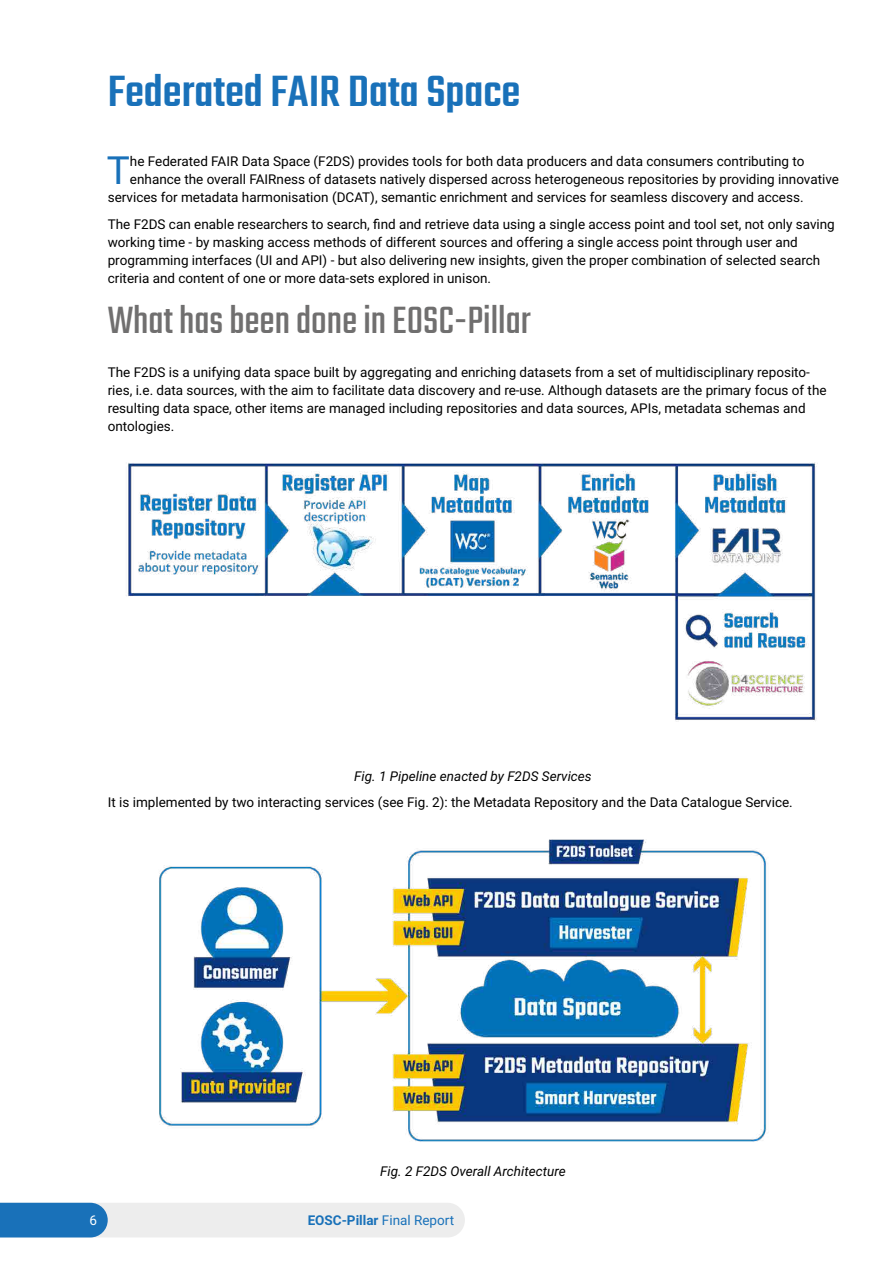
<style>
.page{position:relative;width:893px;height:1263px;background:#fff}
.page>*{position:absolute;margin:0;border:0;box-sizing:border-box;transform-origin:0 0}
.t1{font:500 48px "Teko";color:#1971b9}
.t2{font:42px "Teko";color:#706f6f}
.t3{font:38.85px "Roboto";color:#1971b9}
.t4{font:13.5px/18px "Roboto";color:#000}
.t5{font:italic 13.5px "Roboto";color:#000}
.t6{font:700 13.5px "Roboto";color:#1971b9}
.t7{font:13.5px "Roboto";color:#fff}
.s1{font-weight:400}
</style>
<div class="page">
<svg style="left:0;top:1203px;width:465px;height:34px;background:#bdd1e1"></svg>
<img style="left:126px;top:462px;width:692px;height:260px">
<img style="left:159px;top:839px;width:608px;height:303px">
<h1 class="t1" style="left:108px;top:63px;width:414px">Federated FAIR Data Space</h1>
<h3 class="t3" style="left:107px;top:143px;width:25px">T</h3>
<p class="t4" style="left:130px;top:152px;width:676px">he Federated FAIR Data Space (F2DS) provides tools for both data producers and data consumers contributing to</p>
<p class="t4" style="left:130px;top:170px;width:711px">enhance the overall FAIRness of datasets natively dispersed across heterogeneous repositories by providing innovative</p>
<p class="t4" style="left:108px;top:188px;width:697px">services for metadata harmonisation (DCAT), semantic enrichment and services for seamless discovery and access.</p>
<p class="t4" style="left:108px;top:214px;width:729px">The F2DS can enable researchers to search, find and retrieve data using a single access point and tool set, not only saving working time - by masking access methods of different sources and offering a single access point through user and programming interfaces (UI and API) - but also delivering new insights, given the proper combination of selected search criteria and content of one or more data-sets explored in unison.</p>
<h2 class="t2" style="left:108px;top:297px;width:425px">What has been done in EOSC-Pillar</h2>
<p class="t4" style="left:108px;top:362px;width:720px">The F2DS is a unifying data space built by aggregating and enriching datasets from a set of multidisciplinary reposito&shy;ries, i.e. data sources, with the aim to facilitate data discovery and re-use. Although datasets are the primary focus of the resulting data space, other items are managed including repositories and data sources, APIs, metadata schemas and ontologies.</p>
<p class="t5" style="left:354px;top:767px;width:239px">Fig. 1 Pipeline enacted by F2DS Services</p>
<p class="t4" style="left:108px;top:793px;width:687px">It is implemented by two interacting services (see Fig. 2): the Metadata Repository and the Data Catalogue Service.</p>
<p class="t5" style="left:380px;top:1161px;width:187px">Fig. 2 F2DS Overall Architecture</p>
<p class="t7" style="left:90px;top:1211px;width:9px">6</p>
<p class="t6" style="left:308px;top:1211px;width:148px">EOSC-Pillar <span class="s1">Final Report</span></p>
</div>
